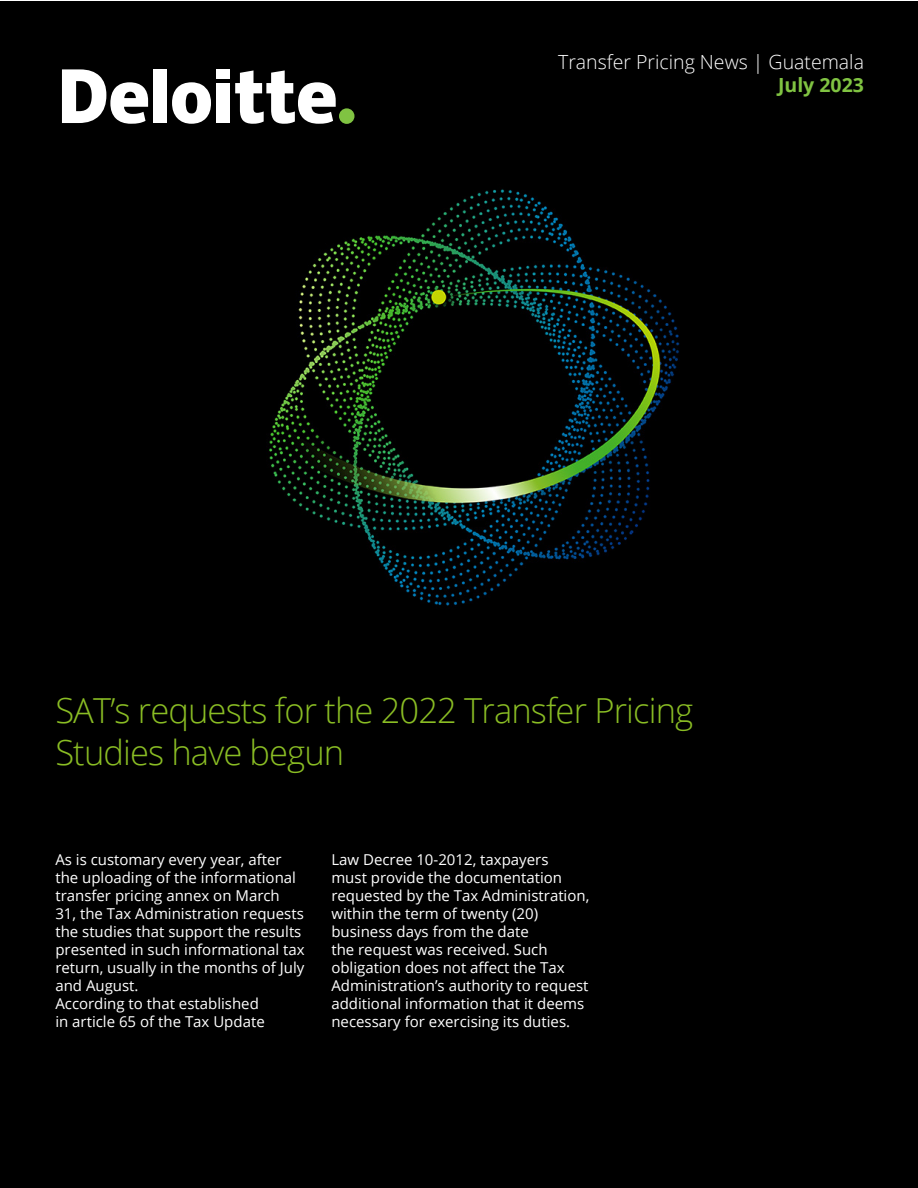
<style>
.page{position:relative;width:918px;height:1188px;background:#fff}
.page>*{position:absolute;margin:0;border:0;box-sizing:border-box;transform-origin:0 0}
.t1{font:300 34.5px/41.4px "Open Sans";letter-spacing:-.025em;color:#8abd24}
.t2{font:300 19.5px "Open Sans";color:#fff}
.t3{font:700 19.5px "Open Sans";color:#80c342}
.t4{font:15px/18px "Open Sans";color:#fff}
</style>
<div class="page">
<div style="left:0;top:1px;width:918px;height:1187px;background:#000"></div>
<div style="left:339px;top:108px;width:16px;height:16px;background:#80c342;border-radius:50%"></div>
<div style="left:153px;top:69px;width:14px;height:54px;background:#fff"></div>
<svg style="left:172px;top:82px;width:39px;height:42px"></svg>
<div style="left:216px;top:83px;width:14px;height:40px;background:#fff"></div>
<div style="left:216px;top:69px;width:14px;height:9px;background:#fff"></div>
<svg style="left:235px;top:70px;width:101px;height:54px"></svg>
<svg style="left:62px;top:69px;width:86px;height:55px"></svg>
<img style="left:269px;top:189px;width:411px;height:417px">
<h2 class="t2" style="left:558px;top:48px;width:307px">Transfer Pricing News | Guatemala</h2>
<h2 class="t3" style="left:778px;top:71px;width:87px">July 2023</h2>
<h1 class="t1" style="left:55px;top:689px;width:639px">SAT’s requests for the 2022 Transfer Pricing<br>Studies have begun</h1>
<p class="t4" style="left:55px;top:850px;width:251px">As is customary every year, after the uploading of the informational transfer pricing annex on March<br>31, the Tax Administration requests the studies that support the results presented in such informational tax return, usually in the months of July and August.<br>According to that established<br>in article 65 of the Tax Update</p>
<p class="t4" style="left:331px;top:850px;width:260px">Law Decree 10-2012, taxpayers<br>must provide the documentation requested by the Tax Administration, within the term of twenty (20) business days from the date<br>the request was received. Such obligation does not affect the Tax Administration’s authority to request additional information that it deems necessary for exercising its duties.</p>
</div>
